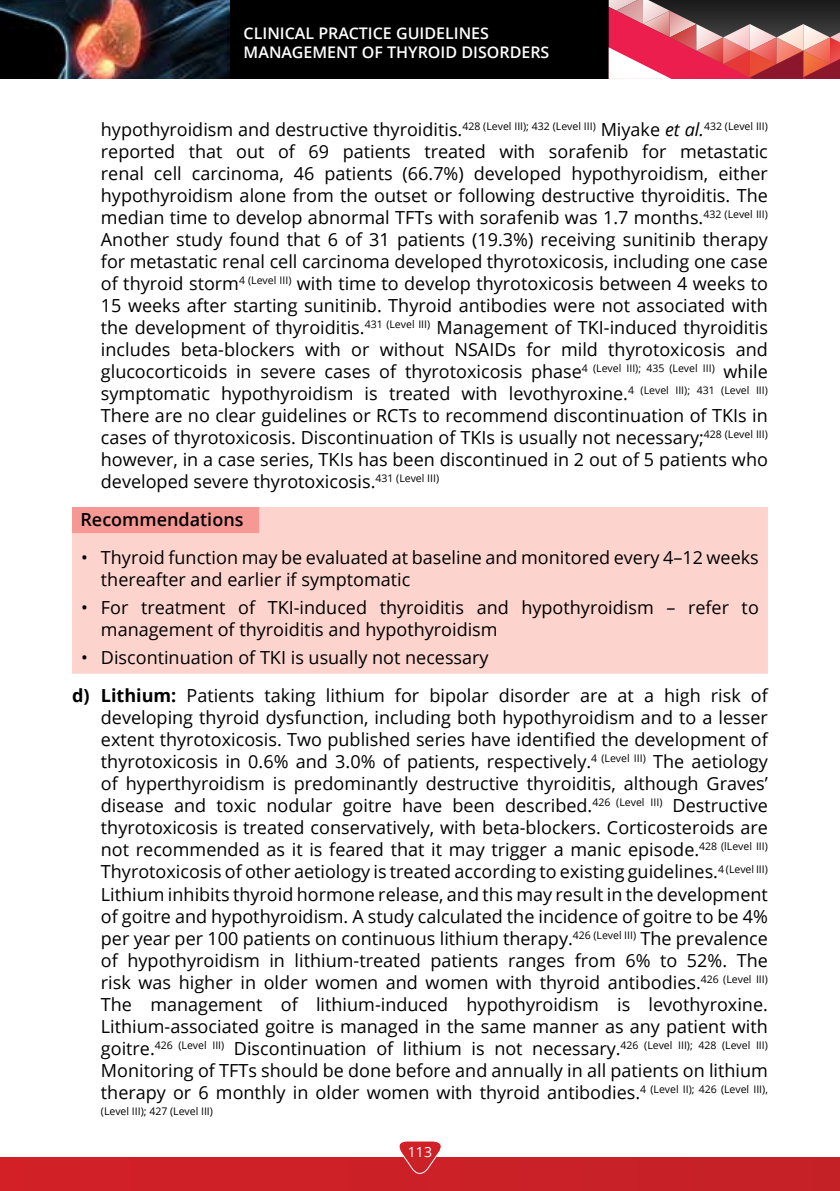
<style>
.page{position:relative;width:840px;height:1191px;background:#fff}
.page>*{position:absolute;margin:0;border:0;box-sizing:border-box;transform-origin:0 0}
.t1{font:18px/22px "Open Sans";color:#000}
.t2{font:600 18px "Open Sans";color:#000}
.t3{font:600 16px/19.2px "Open Sans";color:#fff}
.t4{font:14px "Open Sans";color:#fff}
.t5{font:10.4px "Open Sans";color:#000}
.s1{font-style:italic}
.s2{font-weight:700}
</style>
<div class="page">
<div style="left:0;top:0;width:839px;height:79px;background:#000"></div>
<svg style="left:608px;top:0;width:231px;height:79px;background:#b05963"></svg>
<img style="left:0;top:0;width:229px;height:79px">
<div style="left:0;top:1157px;width:839px;height:34px;background:#cb2027"></div>
<svg style="left:399px;top:1141px;width:43px;height:33px"></svg>
<div style="left:72px;top:507px;width:695px;height:166px;background:#fcd4cd"></div>
<div style="left:72px;top:507px;width:187px;height:26px;background:#f69893"></div>
<p class="t3" style="left:243px;top:24px;width:307px">CLINICAL PRACTICE GUIDELINES<br>MANAGEMENT OF THYROID DISORDERS</p>
<p class="t1" style="left:101px;top:118px;width:668px;text-align:justify">hypothyroidism and destructive thyroiditis.<sup>428</sup> <sup>(Level</sup> <sup>III);</sup> <sup>432</sup> <sup>(Level</sup> <sup>III)</sup> Miyake <span class="s1">et al.</span><sup>432</sup> <sup>(Level</sup> <sup>III) </sup>reported that out of 69 patients treated with sorafenib for metastatic renal cell carcinoma, 46 patients (66.7%) developed hypothyroidism, either hypothyroidism alone from the outset or following destructive thyroiditis. The median time to develop abnormal TFTs with sorafenib was 1.7 months.<sup>432</sup> <sup>(Level</sup> <sup>III)<br></sup>Another study found that 6 of 31 patients (19.3%) receiving sunitinib therapy for metastatic renal cell carcinoma developed thyrotoxicosis, including one case of thyroid storm<sup>4</sup> <sup>(Level</sup> <sup>III)</sup> with time to develop thyrotoxicosis between 4 weeks to 15 weeks after starting sunitinib. Thyroid antibodies were not associated with the development of thyroiditis.<sup>431</sup> <sup>(Level</sup> <sup>III)</sup> Management of TKI-induced thyroiditis includes beta-blockers with or without NSAIDs for mild thyrotoxicosis and glucocorticoids in severe cases of thyrotoxicosis phase<sup>4</sup> <sup>(Level</sup> <sup>III);</sup> <sup>435</sup> <sup>(Level</sup> <sup>III)</sup> while symptomatic hypothyroidism is treated with levothyroxine.<sup>4</sup> <sup>(Level</sup> <sup>III);</sup> <sup>431</sup> <sup>(Level</sup> <sup>III)<br></sup>There are no clear guidelines or RCTs to recommend discontinuation of TKIs in cases of thyrotoxicosis. Discontinuation of TKIs is usually not necessary;<sup>428</sup> <sup>(Level</sup> <sup>III) </sup>however, in a case series, TKIs has been discontinued in 2 out of 5 patients who developed severe thyrotoxicosis.<sup>431</sup> <sup>(Level</sup> <sup>III)</sup></p>
<p class="t2" style="left:80px;top:509px;width:164px">Recommendations</p>
<p class="t1" style="left:101px;top:546px;width:659px;text-indent:-20px">• Thyroid function may be evaluated at baseline and monitored every 4–12 weeks thereafter and earlier if symptomatic</p>
<p class="t1" style="left:101px;top:596px;width:659px;text-indent:-20px">• For treatment of TKI-induced thyroiditis and hypothyroidism – refer to management of thyroiditis and hypothyroidism</p>
<p class="t1" style="left:72px;top:638px;width:697px;line-height:38px;text-indent:9px">• Discontinuation of TKI is usually not necessary<br><span class="s2">d) Lithium:</span> Patients taking lithium for bipolar disorder are at a high risk of</p>
<p class="t1" style="left:101px;top:706px;width:668px;text-align:justify">developing thyroid dysfunction, including both hypothyroidism and to a lesser extent thyrotoxicosis. Two published series have identified the development of thyrotoxicosis in 0.6% and 3.0% of patients, respectively.<sup>4</sup> <sup>(Level</sup> <sup>III)</sup> The aetiology of hyperthyroidism is predominantly destructive thyroiditis, although Graves’ disease and toxic nodular goitre have been described.<sup>426</sup> <sup>(Level</sup> <sup>III)</sup> Destructive thyrotoxicosis is treated conservatively, with beta-blockers. Corticosteroids are not recommended as it is feared that it may trigger a manic episode.<sup>428</sup> <sup>(lLevel</sup> <sup>III)<br></sup>Thyrotoxicosis of other aetiology is treated according to existing guidelines.<sup>4</sup> <sup>(Level</sup> <sup>III)<br></sup>Lithium inhibits thyroid hormone release, and this may result in the development of goitre and hypothyroidism. A study calculated the incidence of goitre to be 4% per year per 100 patients on continuous lithium therapy.<sup>426</sup> <sup>(Level</sup> <sup>III)</sup> The prevalence of hypothyroidism in lithium-treated patients ranges from 6% to 52%. The risk was higher in older women and women with thyroid antibodies.<sup>426</sup> <sup>(Level</sup> <sup>III)<br></sup>The management of lithium-induced hypothyroidism is levothyroxine.<br>Lithium-associated goitre is managed in the same manner as any patient with goitre.<sup>426</sup> <sup>(Level</sup> <sup>III)</sup> Discontinuation of lithium is not necessary.<sup>426</sup> <sup>(Level</sup> <sup>III);</sup> <sup>428</sup> <sup>(Level</sup> <sup>III)<br></sup>Monitoring of TFTs should be done before and annually in all patients on lithium therapy or 6 monthly in older women with thyroid antibodies.<sup>4</sup> <sup>(Level</sup> <sup>II);</sup> <sup>426</sup> <sup>(Level</sup> <sup>III),</sup></p>
<p class="t5" style="left:101px;top:1103px;width:113px">(Level III); 427 (Level III)</p>
<p class="t4" style="left:408px;top:1142px;width:26px">113</p>
</div>
